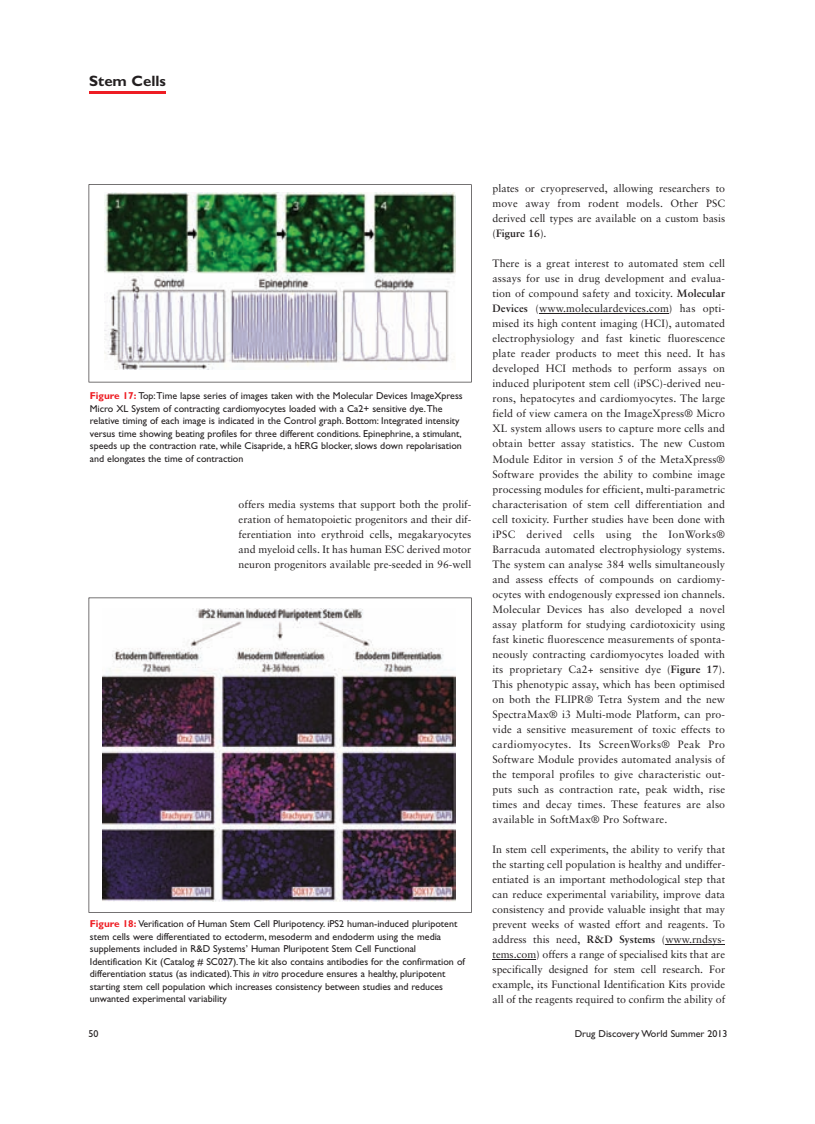
<style>
.page{position:relative;width:815px;height:1124px;background:#fff}
.page>*{position:absolute;margin:0;border:0;box-sizing:border-box;transform-origin:0 0}
.t1{font:700 15px "Gill Sans";color:#231f20}
.t2{font:10.62px/15px "Sabon";color:#231f20;text-align:justify}
.t3{font:10px/12.5px "Gill Sans";color:#231f20}
.s1{font-weight:700;color:#ee1d23}
.s2{font-style:italic}
.s3{font-weight:700}
</style>
<div class="page">
<hr style="left:539px;top:313px;width:130px;height:1px;background:#231f20">
<hr style="left:665px;top:943px;width:57px;height:1px;background:#231f20">
<hr style="left:493px;top:958px;width:43px;height:1px;background:#231f20">
<hr style="left:89px;top:91px;width:77px;height:2px;background:#ee1d23">
<svg style="left:89px;top:184px;width:383px;height:198px"></svg>
<img style="left:89px;top:597px;width:383px;height:315px">
<h1 class="t1" style="left:89px;top:75px;width:78px">Stem Cells</h1>
<p class="t3" style="left:90px;top:391px;width:374px"><span class="s1">Figure 17:</span> Top: Time lapse series of images taken with the Molecular Devices ImageXpress Micro XL System of contracting cardiomyocytes loaded with a Ca2+ sensitive dye. The relative timing of each image is indicated in the Control graph. Bottom: Integrated intensity versus time showing beating profiles for three different conditions. Epinephrine, a stimulant, speeds up the contraction rate, while Cisapride, a hERG blocker, slows down repolarisation and elongates the time of contraction</p>
<p class="t2" style="left:239px;top:497px;width:234px">offers media systems that support both the prolif&shy;eration of hematopoietic progenitors and their dif&shy;ferentiation into erythroid cells, megakaryocytes and myeloid cells. It has human ESC derived motor neuron progenitors available pre-seeded in 96-well</p>
<p class="t3" style="left:90px;top:918px;width:377px"><span class="s1">Figure 18:</span> Verification of Human Stem Cell Pluripotency. iPS2 human-induced pluripotent stem cells were differentiated to ectoderm, mesoderm and endoderm using the media supplements included in R&amp;D Systems’ Human Pluripotent Stem Cell Functional Identification Kit (Catalog # SC027). The kit also contains antibodies for the confirmation of differentiation status (as indicated). This <span class="s2">in vitro</span> procedure ensures a healthy, pluripotent starting stem cell population which increases consistency between studies and reduces unwanted experimental variability</p>
<p class="t2" style="left:493px;top:182px;width:234px">plates or cryopreserved, allowing researchers to move away from rodent models. Other PSC derived cell types are available on a custom basis (<span class="s3">Figure 16</span>).</p>
<p class="t2" style="left:493px;top:257px;width:234px">There is a great interest to automated stem cell assays for use in drug development and evalua&shy;tion of compound safety and toxicity. <span class="s3">Molecular Devices</span> (www.moleculardevices.com) has opti&shy;mised its high content imaging (HCI), automated electrophysiology and fast kinetic fluorescence plate reader products to meet this need. It has developed HCI methods to perform assays on induced pluripotent stem cell (iPSC)-derived neu&shy;rons, hepatocytes and cardiomyocytes. The large field of view camera on the ImageXpress® Micro XL system allows users to capture more cells and obtain better assay statistics. The new Custom Module Editor in version 5 of the MetaXpress® Software provides the ability to combine image processing modules for efficient, multi-parametric characterisation of stem cell differentiation and cell toxicity. Further studies have been done with iPSC derived cells using the IonWorks® Barracuda automated electrophysiology systems.<br>The system can analyse 384 wells simultaneously and assess effects of compounds on cardiomy&shy;ocytes with endogenously expressed ion channels.<br>Molecular Devices has also developed a novel assay platform for studying cardiotoxicity using fast kinetic fluorescence measurements of sponta&shy;neously contracting cardiomyocytes loaded with its proprietary Ca2+ sensitive dye (<span class="s3">Figure 17</span>).<br>This phenotypic assay, which has been optimised on both the FLIPR® Tetra System and the new SpectraMax® i3 Multi-mode Platform, can pro&shy;vide a sensitive measurement of toxic effects to cardiomyocytes. Its ScreenWorks® Peak Pro Software Module provides automated analysis of the temporal profiles to give characteristic out&shy;puts such as contraction rate, peak width, rise times and decay times. These features are also available in SoftMax® Pro Software.</p>
<p class="t2" style="left:493px;top:842px;width:234px">In stem cell experiments, the ability to verify that the starting cell population is healthy and undiffer&shy;entiated is an important methodological step that can reduce experimental variability, improve data consistency and provide valuable insight that may prevent weeks of wasted effort and reagents. To address this need, <span class="s3">R&amp;D Systems</span> (www.rndsys&shy;tems.com) offers a range of specialised kits that are specifically designed for stem cell research. For example, its Functional Identification Kits provide all of the reagents required to confirm the ability of</p>
<p class="t3" style="left:89px;top:1028px;width:11px">50</p>
<p class="t3" style="left:575px;top:1028px;width:154px">Drug Discovery World Summer 2013</p>
</div>
